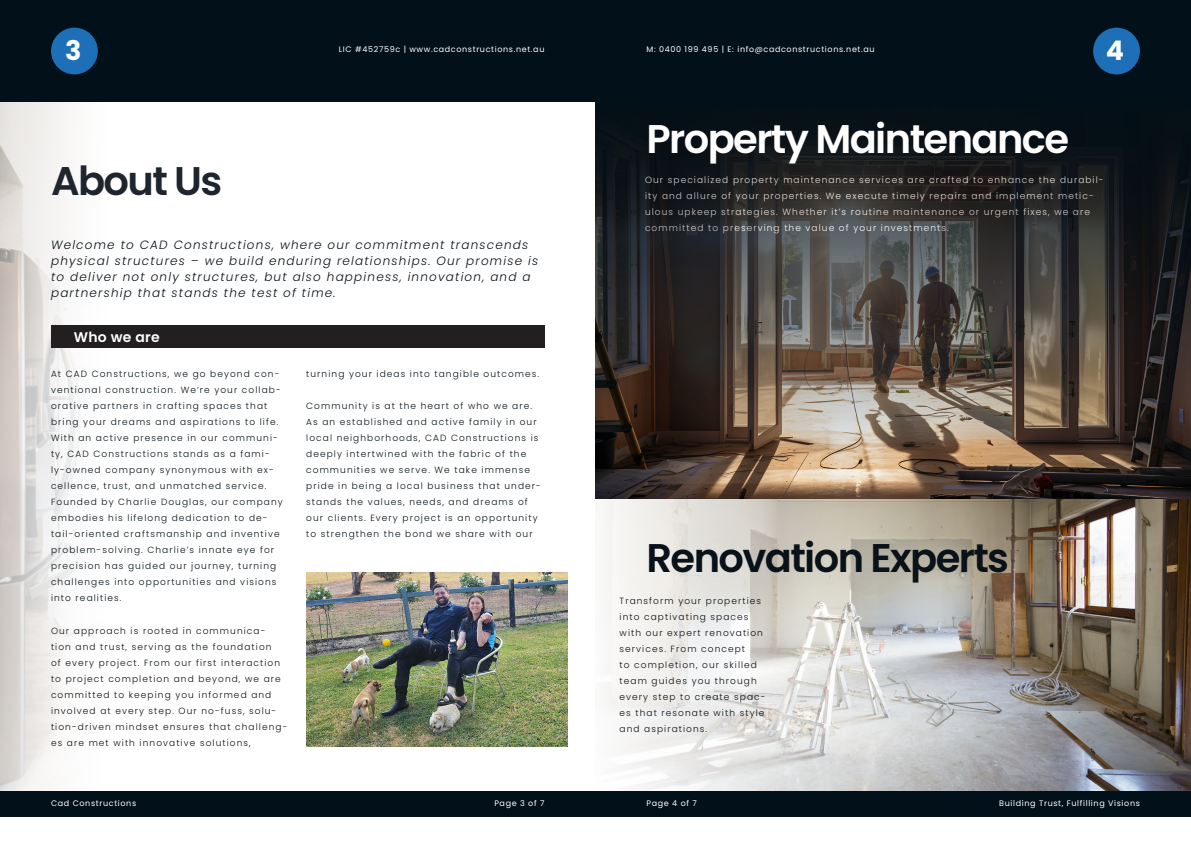
<style>
.page{position:relative;width:1191px;height:842px;background:#fff}
.page>*{position:absolute;margin:0;border:0;box-sizing:border-box;transform-origin:0 0}
.Heading_40_pt{font:600 40px "Poppins";letter-spacing:-.04em;color:#fff}
.Heading_40_pt-2{font:600 40px "Poppins";letter-spacing:-.04em;color:#091218}
.Heading_40_pt-3{font:600 40px "Poppins";letter-spacing:-.04em;color:#1e252e}
.t1{font:700 27px "Poppins";color:#fff}
.Heading_14_pt___Black_Shading{font:600 14px "Poppins";letter-spacing:.02em;color:#fff}
.Body_12_pt___Italic{font:italic 300 12px/16px "Poppins";letter-spacing:.1em;color:#091218}
.Body_9_pt{font:300 9px/16px "Poppins";letter-spacing:.12em;color:#091218}
.Body_9_pt-2{font:300 9px/16px "Poppins";letter-spacing:.12em;color:#fff}
.Body_9_pt-3{font:300 9px/16px "Poppins";letter-spacing:.12em;color:#070f13}
.t2{font:8px "Poppins";letter-spacing:.08em;color:#fff}
</style>
<div class="page">
<div style="left:0;top:0;width:595px;height:102px;background:#011019"></div>
<div style="left:0;top:791px;width:595px;height:25px;background:#011019"></div>
<div style="left:595px;top:0;width:596px;height:102px;background:#011019"></div>
<div style="left:595px;top:791px;width:596px;height:25px;background:#011019"></div>
<div style="left:51px;top:28px;width:47px;height:46px;background:#1d70b7;border-radius:50%"></div>
<div style="left:1093px;top:28px;width:47px;height:46px;background:#1d70b7;border-radius:50%"></div>
<img style="left:0;top:102px;width:568px;height:689px">
<img style="left:605px;top:499px;width:586px;height:292px">
<div style="left:51px;top:325px;width:493px;height:23px;background:#231f20"></div>
<img style="left:306px;top:572px;width:261px;height:174px">
<img style="left:595px;top:102px;width:596px;height:397px">
<h2 class="t1" style="left:65px;top:35px;width:18px">3</h2>
<p class="t1" style="left:1105px;top:34px;width:20px">4</p>
<p class="t2" style="left:339px;top:45px;width:207px">LIC #452759c | www.cadconstructions.net.au</p>
<p class="t2" style="left:646px;top:45px;width:230px">M: 0400 199 495 | E: info@cadconstructions.net.au</p>
<p class="Heading_40_pt-3" style="left:51px;top:158px;width:173px">About Us</p>
<p class="Body_12_pt___Italic" style="left:51px;top:236px;width:488px">Welcome to CAD Constructions, where our commitment transcends physical structures – we build enduring relationships. Our promise is to deliver not only structures, but also happiness, innovation, and a partnership that stands the test of time.</p>
<p class="Heading_14_pt___Black_Shading" style="left:74px;top:329px;width:87px">Who we are</p>
<p class="Body_9_pt" style="left:51px;top:366px;width:233px">At CAD Constructions, we go beyond con&shy;ventional construction. We’re your collab&shy;orative partners in crafting spaces that bring your dreams and aspirations to life.<br>With an active presence in our communi&shy;ty, CAD Constructions stands as a fami&shy;ly-owned company synonymous with ex&shy;cellence, trust, and unmatched service.<br>Founded by Charlie Douglas, our company embodies his lifelong dedication to de&shy;tail-oriented craftsmanship and inventive problem-solving. Charlie’s innate eye for precision has guided our journey, turning challenges into opportunities and visions into realities.</p>
<p class="Body_9_pt" style="left:51px;top:622px;width:238px">Our approach is rooted in communica&shy;tion and trust, serving as the foundation<br>of every project. From our first interaction to project completion and beyond, we are committed to keeping you informed and involved at every step. Our no-fuss, solu&shy;tion-driven mindset ensures that challeng&shy;es are met with innovative solutions,</p>
<p class="Body_9_pt" style="left:306px;top:366px;width:234px">turning your ideas into tangible outcomes.</p>
<p class="Body_9_pt" style="left:306px;top:398px;width:236px">Community is at the heart of who we are.<br>As an established and active family in our local neighborhoods, CAD Constructions is deeply intertwined with the fabric of the communities we serve. We take immense pride in being a local business that under&shy;stands the values, needs, and dreams of our clients. Every project is an opportunity to strengthen the bond we share with our</p>
<p class="Heading_40_pt" style="left:646px;top:116px;width:424px">Property Maintenance</p>
<p class="Body_9_pt-2" style="left:645px;top:172px;width:460px">Our specialized property maintenance services are crafted to enhance the durabil&shy;ity and allure of your properties. We execute timely repairs and implement metic&shy;ulous upkeep strategies. Whether it’s routine maintenance or urgent fixes, we are committed to preserving the value of your investments.</p>
<p class="Heading_40_pt-2" style="left:646px;top:535px;width:364px">Renovation Experts</p>
<p class="Body_9_pt-3" style="left:619px;top:593px;width:147px">Transform your properties into captivating spaces with our expert renovation services. From concept<br>to completion, our skilled team guides you through every step to create spac&shy;es that resonate with style and aspirations.</p>
<p class="t2" style="left:51px;top:798px;width:87px">Cad Constructions</p>
<p class="t2" style="left:494px;top:798px;width:52px">Page 3 of 7</p>
<p class="t2" style="left:646px;top:798px;width:52px">Page 4 of 7</p>
<p class="t2" style="left:999px;top:798px;width:142px">Building Trust, Fulfilling Visions</p>
</div>
